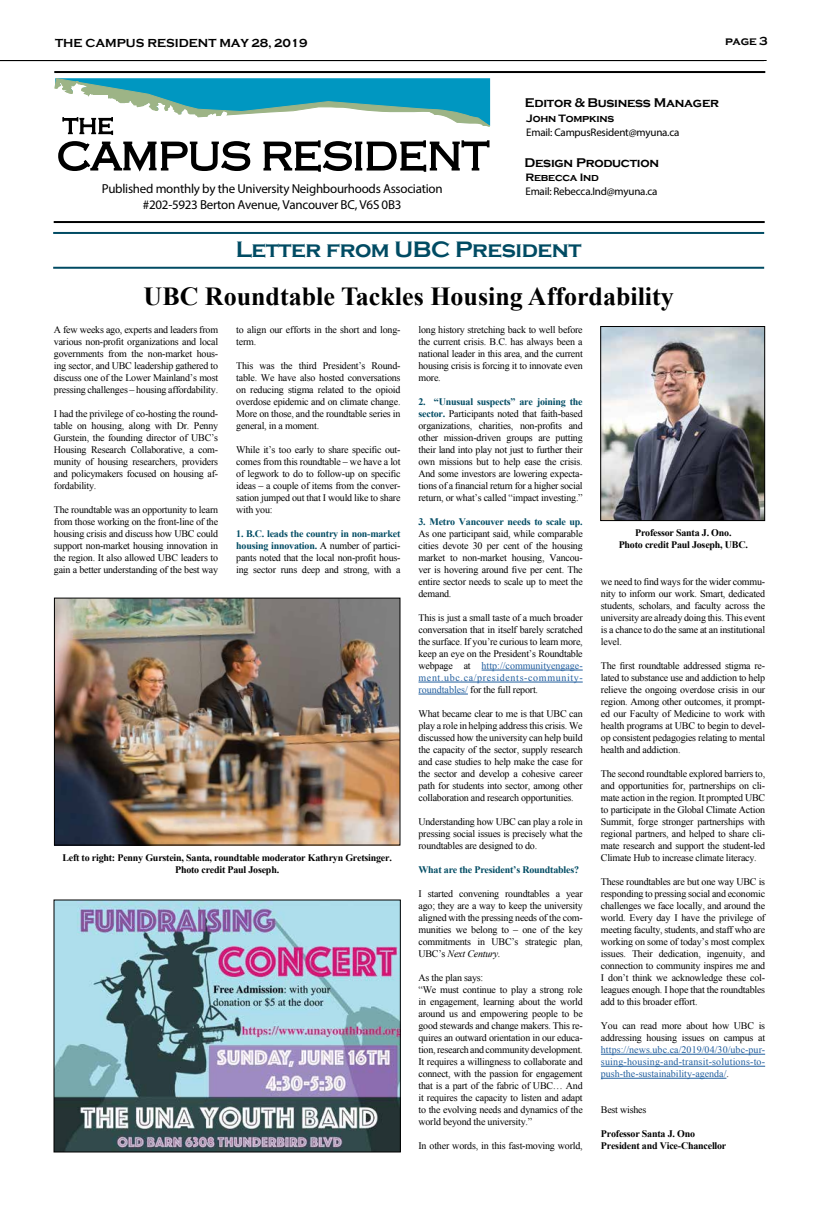
<style>
.page{position:relative;width:819px;height:1224px;background:#fff}
.page>*{position:absolute;margin:0;border:0;box-sizing:border-box;transform-origin:0 0}
.t1{font:700 26px "Times New Roman";color:#000}
.t2{font:700 23px "Copperplate Gothic";letter-spacing:-.02em;color:#004b63}
.t3{font:13px/15.6px "Myriad Pro";letter-spacing:-.02em;color:#000;text-align:center}
.t4{font:700 13px "Copperplate Gothic";letter-spacing:-.02em;color:#000}
.t5{font:700 12px "Copperplate Gothic";color:#000}
.t6{font:11px "Myriad Pro";letter-spacing:-.02em;color:#000}
.t7{font:700 11px "Copperplate Gothic";letter-spacing:-.02em;color:#000}
.t8{font:10px/12px "Times New Roman";letter-spacing:-.02em;color:#000;text-align:justify}
.t9{font:700 10px/12px "Times New Roman";letter-spacing:-.02em;color:#000;text-align:center}
.t10{font:10px/12px "Times New Roman";color:#215e9e;text-align:justify}
.t11{font:700 10px "Times New Roman";letter-spacing:-.02em;color:#004b63}
.s1{font-weight:700;color:#004b63}
.s2{color:#215e9e}
.s3{font-style:italic}
.s4{color:#000}
</style>
<div class="page">
<hr style="left:0;top:60px;width:767px;height:1px;background:#000">
<hr style="left:54px;top:221px;width:711px;height:2px;background:#000">
<svg style="left:54px;top:78px;width:437px;height:94px"></svg>
<hr style="left:54px;top:71px;width:711px;height:2px;background:#000">
<img style="left:602px;top:328px;width:161px;height:191px">
<div style="left:600px;top:326px;width:165px;height:195px;border:1px solid #000"></div>
<hr style="left:53px;top:232px;width:711px;height:2px;background:#004b63">
<hr style="left:53px;top:267px;width:711px;height:2px;background:#004b63">
<hr style="left:482px;top:670px;width:101px;height:1px;background:#215e9e">
<hr style="left:418px;top:682px;width:165px;height:1px;background:#215e9e">
<hr style="left:418px;top:694px;width:50px;height:1px;background:#215e9e">
<hr style="left:601px;top:1054px;width:164px;height:1px;background:#215e9e">
<hr style="left:601px;top:1066px;width:164px;height:1px;background:#215e9e">
<hr style="left:601px;top:1078px;width:125px;height:1px;background:#215e9e">
<img style="left:56px;top:902px;width:343px;height:248px">
<div style="left:54px;top:900px;width:347px;height:252px;border:1px solid #000"></div>
<img style="left:56px;top:600px;width:342px;height:244px">
<div style="left:54px;top:598px;width:346px;height:248px;border:1px solid #000"></div>
<p class="t5" style="left:55px;top:37px;width:254px">THE CAMPUS RESIDENT MAY 28, 2019</p>
<p class="t5" style="left:725px;top:34px;width:44px">page 3</p>
<h3 class="t3" style="left:102px;top:181px;width:342px">Published monthly by the University Neighbourhoods Association #202-5923 Berton Avenue, Vancouver BC, V6S 0B3</h3>
<h3 class="t4" style="left:525px;top:96px;width:196px">Editor &amp; Business Manager</h3>
<p class="t7" style="left:526px;top:113px;width:89px">John Tompkins</p>
<p class="t6" style="left:526px;top:125px;width:155px">Email: CampusResident@myuna.ca</p>
<h3 class="t4" style="left:525px;top:155px;width:136px">Design Production</h3>
<p class="t7" style="left:525px;top:172px;width:75px">Rebecca Ind</p>
<p class="t6" style="left:525px;top:184px;width:133px">Email: Rebecca.Ind@myuna.ca</p>
<h2 class="t2" style="left:236px;top:236px;width:347px">Letter from UBC President</h2>
<h1 class="t1" style="left:144px;top:278px;width:532px">UBC Roundtable Tackles Housing Affordability</h1>
<p class="t8" style="left:54px;top:323px;width:166px">A few weeks ago, experts and leaders from various non-profit organizations and local governments from the non-market hous&shy;ing sector, and UBC leadership gathered to discuss one of the Lower Mainland’s most pressing challenges – housing affordability.</p>
<p class="t8" style="left:54px;top:407px;width:166px">I had the privilege of co-hosting the round&shy;table on housing, along with Dr. Penny Gurstein, the founding director of UBC’s Housing Research Collaborative, a com&shy;munity of housing researchers, providers and policymakers focused on housing af&shy;fordability.</p>
<p class="t8" style="left:54px;top:503px;width:166px">The roundtable was an opportunity to learn from those working on the front-line of the housing crisis and discuss how UBC could support non-market housing innovation in the region. It also allowed UBC leaders to gain a better understanding of the best way</p>
<p class="t8" style="left:418px;top:323px;width:166px">long history stretching back to well before the current crisis. B.C. has always been a national leader in this area, and the current housing crisis is forcing it to innovate even more.</p>
<p class="t8" style="left:418px;top:395px;width:166px"><span class="s1">2. “Unusual suspects” are joining the sector.</span> Participants noted that faith-based organizations, charities, non-profits and other mission-driven groups are putting their land into play not just to further their own missions but to help ease the crisis.<br>And some investors are lowering expecta&shy;tions of a financial return for a higher social return, or what’s called “impact investing.”</p>
<p class="t11" style="left:418px;top:515px;width:166px">3. Metro Vancouver needs to scale up.</p>
<p class="t8" style="left:418px;top:527px;width:166px">As one participant said, while comparable cities devote 30 per cent of the housing market to non-market housing, Vancou&shy;ver is hovering around five per cent. The entire sector needs to scale up to meet the demand.</p>
<p class="t8" style="left:418px;top:611px;width:166px">This is just a small taste of a much broader conversation that in itself barely scratched the surface. If you’re curious to learn more, keep an eye on the President’s Roundtable webpage at <span class="s2">http://communityengage&shy;ment.ubc.ca/presidents-community&shy;roundtables/</span> for the full report.</p>
<p class="t8" style="left:418px;top:707px;width:166px">What became clear to me is that UBC can play a role in helping address this crisis. We discussed how the university can help build the capacity of the sector, supply research and case studies to help make the case for the sector and develop a cohesive career path for students into sector, among other collaboration and research opportunities.</p>
<p class="t8" style="left:418px;top:815px;width:166px">Understanding how UBC can play a role in pressing social issues is precisely what the roundtables are designed to do.</p>
<p class="t11" style="left:418px;top:863px;width:162px">What are the President’s Roundtables?</p>
<p class="t8" style="left:418px;top:887px;width:166px">I started convening roundtables a year ago; they are a way to keep the university aligned with the pressing needs of the com&shy;munities we belong to – one of the key commitments in UBC’s strategic plan, UBC’s <span class="s3">Next Century.</span></p>
<p class="t8" style="left:418px;top:971px;width:166px;text-align:left">As the plan says:<br>“We must continue to play a strong role in engagement, learning about the world around us and empowering people to be good stewards and change makers. This re&shy;quires an outward orientation in our educa&shy;tion, research and community development.<br>It requires a willingness to collaborate and connect, with the passion for engagement that is a part of the fabric of UBC… And it requires the capacity to listen and adapt to the evolving needs and dynamics of the world beyond the university.”</p>
<p class="t8" style="left:418px;top:1139px;width:166px">In other words, in this fast-moving world,</p>
<p class="t8" style="left:236px;top:323px;width:166px">to align our efforts in the short and long&shy;term.</p>
<p class="t8" style="left:236px;top:359px;width:166px">This was the third President’s Round&shy;table. We have also hosted conversations on reducing stigma related to the opioid overdose epidemic and on climate change.<br>More on those, and the roundtable series in general, in a moment.</p>
<p class="t8" style="left:236px;top:443px;width:166px">While it’s too early to share specific out&shy;comes from this roundtable – we have a lot of legwork to do to follow-up on specific ideas – a couple of items from the conver&shy;sation jumped out that I would like to share with you:</p>
<p class="t8" style="left:236px;top:527px;width:166px"><span class="s1">1. B.C. leads the country in non-market housing innovation.</span> A number of partici&shy;pants noted that the local non-profit hous&shy;ing sector runs deep and strong, with a</p>
<p class="t9" style="left:619px;top:527px;width:131px">Professor Santa J. Ono.<br>Photo credit Paul Joseph, UBC.</p>
<p class="t8" style="left:601px;top:576px;width:166px">we need to find ways for the wider commu&shy;nity to inform our work. Smart, dedicated students, scholars, and faculty across the university are already doing this. This event is a chance to do the same at an institutional level.</p>
<p class="t8" style="left:601px;top:660px;width:166px">The first roundtable addressed stigma re&shy;lated to substance use and addiction to help relieve the ongoing overdose crisis in our region. Among other outcomes, it prompt&shy;ed our Faculty of Medicine to work with health programs at UBC to begin to devel&shy;op consistent pedagogies relating to mental health and addiction.</p>
<p class="t8" style="left:601px;top:768px;width:166px">The second roundtable explored barriers to, and opportunities for, partnerships on cli&shy;mate action in the region. It prompted UBC to participate in the Global Climate Action Summit, forge stronger partnerships with regional partners, and helped to share cli&shy;mate research and support the student-led Climate Hub to increase climate literacy.</p>
<p class="t8" style="left:601px;top:876px;width:166px">These roundtables are but one way UBC is responding to pressing social and economic challenges we face locally, and around the world. Every day I have the privilege of meeting faculty, students, and staff who are working on some of today’s most complex issues. Their dedication, ingenuity, and connection to community inspires me and I don’t think we acknowledge these col&shy;leagues enough. I hope that the roundtables add to this broader effort.</p>
<p class="t8" style="left:601px;top:1020px;width:166px">You can read more about how UBC is addressing housing issues on campus at</p>
<p class="t10" style="left:601px;top:1044px;width:166px">https://news.ubc.ca/2019/04/30/ubc-pur&shy;suing-housing-and-transit-solutions-to&shy;push-the-sustainability-agenda/<span class="s4">.</span></p>
<p class="t8" style="left:601px;top:1104px;width:47px">Best wishes</p>
<p class="t9" style="left:601px;top:1128px;width:127px;text-align:left">Professor Santa J. Ono<br>President and Vice-Chancellor</p>
<p class="t9" style="left:62px;top:852px;width:331px">Left to right: Penny Gurstein, Santa, roundtable moderator Kathryn Gretsinger.<br>Photo credit Paul Joseph.</p>
</div>
